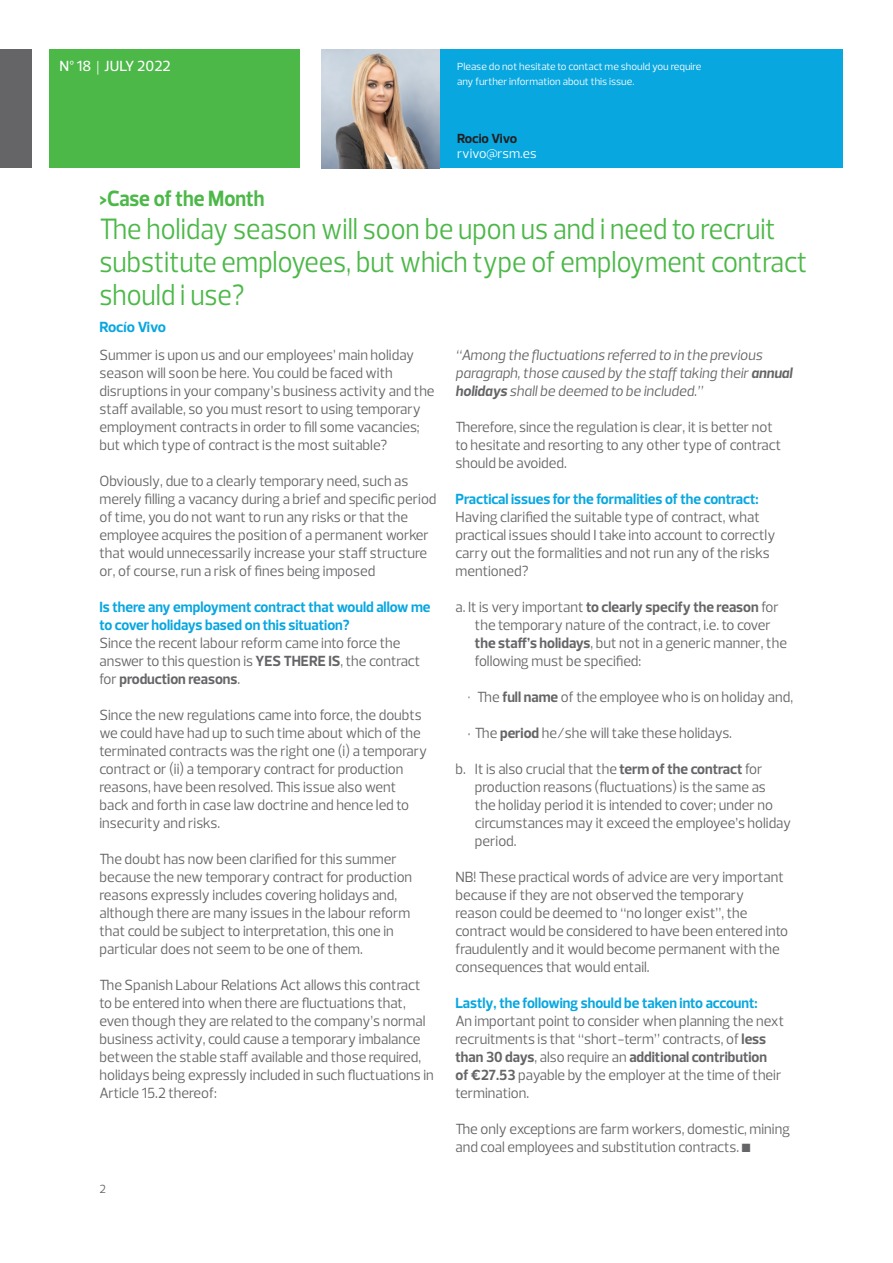
<style>
.page{position:relative;width:893px;height:1263px;background:#fff}
.page>*{position:absolute;margin:0;border:0;box-sizing:border-box;transform-origin:0 0}
.t1{font:30px/33px "Prelo";color:#4cb848;scale:.9 1}
.t2{font:700 22.5px "Prelo";color:#4cb848;scale:.9 1}
.t3{font:15px/18px "Prelo";color:#656568;scale:.96 1}
.t4{font:700 15px/18px "Prelo";color:#08a7e0;scale:.96 1}
.t5{font:italic 15px/18px "Prelo";color:#656568;scale:.96 1}
.t6{font:500 15px "Prelo";color:#fff}
.t7{font:700 15px "Prelo";color:#08a7e0}
.t8{font:13.5px "Prelo";color:#fff}
.t9{font:700 13.5px "Prelo";color:#231f20}
.t10{font:12px "Prelo";color:#656568}
.t11{font:10.5px/15px "Prelo";color:#fff}
.s1{font-family:"Baskerville";font-weight:400}
.s2{font-weight:700}
</style>
<div class="page">
<div style="left:321px;top:50px;width:522px;height:118px;background:#08a7e0"></div>
<div style="left:50px;top:50px;width:250px;height:118px;background:#4cb848"></div>
<div style="left:0;top:50px;width:31px;height:118px;background:#656568"></div>
<img style="left:321px;top:50px;width:119px;height:118px">
<p class="t6" style="left:60px;top:57px;width:113px">nº 18 <span class="s1">|</span> july 2022</p>
<p class="t11" style="left:457px;top:59px;width:246px">Please do not hesitate to contact me should you require any further information about this issue.</p>
<p class="t9" style="left:457px;top:130px;width:61px">Rocio Vivo</p>
<p class="t8" style="left:457px;top:145px;width:81px">rvivo@rsm.es</p>
<h2 class="t2" style="left:99px;top:185px;width:185px">&gt;Case of the Month</h2>
<h1 class="t1" style="left:99px;top:213px;width:788px">The holiday season will soon be upon us and i need to recruit substitute employees, but which type of employment contract should i use?</h1>
<p class="t7" style="left:99px;top:318px;width:68px">Rocío Vivo</p>
<p class="t3" style="left:99px;top:346px;width:351px">Summer is upon us and our employees’ main holiday season will soon be here. You could be faced with disruptions in your company’s business activity and the staff available, so you must resort to using temporary employment contracts in order to fill some vacancies; but which type of contract is the most suitable?</p>
<p class="t3" style="left:99px;top:472px;width:353px">Obviously, due to a clearly temporary need, such as merely filling a vacancy during a brief and specific period of time, you do not want to run any risks or that the employee acquires the position of a permanent worker that would unnecessarily increase your staff structure or, of course, run a risk of fines being imposed</p>
<p class="t4" style="left:99px;top:598px;width:346px">Is there any employment contract that would allow me to cover holidays based on this situation?</p>
<p class="t3" style="left:99px;top:634px;width:336px">Since the recent labour reform came into force the answer to this question is <span class="s2">YES THERE IS</span>, the contract for <span class="s2">production reasons</span>.</p>
<p class="t3" style="left:99px;top:706px;width:343px">Since the new regulations came into force, the doubts we could have had up to such time about which of the terminated contracts was the right one (i) a temporary contract or (ii) a temporary contract for production reasons, have been resolved. This issue also went back and forth in case law doctrine and hence led to insecurity and risks.</p>
<p class="t3" style="left:99px;top:850px;width:327px">The doubt has now been clarified for this summer because the new temporary contract for production reasons expressly includes covering holidays and, although there are many issues in the labour reform that could be subject to interpretation, this one in particular does not seem to be one of them.</p>
<p class="t3" style="left:99px;top:976px;width:350px">The Spanish Labour Relations Act allows this contract to be entered into when there are fluctuations that, even though they are related to the company’s normal business activity, could cause a temporary imbalance between the stable staff available and those required, holidays being expressly included in such fluctuations in Article 15.2 thereof:</p>
<p class="t10" style="left:99px;top:1181px;width:8px">2</p>
<p class="t5" style="left:455px;top:346px;width:352px">“Among the fluctuations referred to in the previous paragraph, those caused by the staff taking their <span class="s2">annual holidays</span> shall be deemed to be included.”</p>
<p class="t3" style="left:455px;top:418px;width:341px">Therefore, since the regulation is clear, it is better not to hesitate and resorting to any other type of contract should be avoided.</p>
<p class="t4" style="left:455px;top:490px;width:317px">Practical issues for the formalities of the contract:</p>
<p class="t3" style="left:455px;top:508px;width:335px">Having clarified the suitable type of contract, what practical issues should I take into account to correctly carry out the formalities and not run any of the risks mentioned?</p>
<p class="t3" style="left:475px;top:598px;width:326px;text-indent:-19px">a. It is very important <span class="s2">to clearly specify the reason</span> for the temporary nature of the contract, i.e. to cover <span class="s2">the staff’s holidays</span>, but not in a generic manner, the following must be specified:</p>
<p class="t3" style="left:477px;top:688px;width:331px">The <span class="s2">full name</span> of the employee who is on holiday and,</p>
<p class="t3" style="left:467px;top:724px;width:277px">• The <span class="s2">period</span> he/she will take these holidays.</p>
<p class="t3" style="left:475px;top:760px;width:331px;text-indent:-19px">b. It is also crucial that the <span class="s2">term of the contract</span> for production reasons (fluctuations) is the same as<br>the holiday period it is intended to cover; under no circumstances may it exceed the employee’s holiday period.</p>
<p class="t3" style="left:455px;top:868px;width:348px">NB! These practical words of advice are very important because if they are not observed the temporary reason could be deemed to “no longer exist”, the contract would be considered to have been entered into fraudulently and it would become permanent with the consequences that would entail.</p>
<p class="t4" style="left:455px;top:994px;width:316px">Lastly, the following should be taken into account:</p>
<p class="t3" style="left:455px;top:1012px;width:344px">An important point to consider when planning the next recruitments is that “short-term” contracts, of <span class="s2">less than 30 days</span>, also require an <span class="s2">additional contribution<br>of €27.53</span> payable by the employer at the time of their termination.</p>
<p class="t3" style="left:455px;top:1120px;width:350px">The only exceptions are farm workers, domestic, mining and coal employees and substitution contracts. ■</p>
</div>
